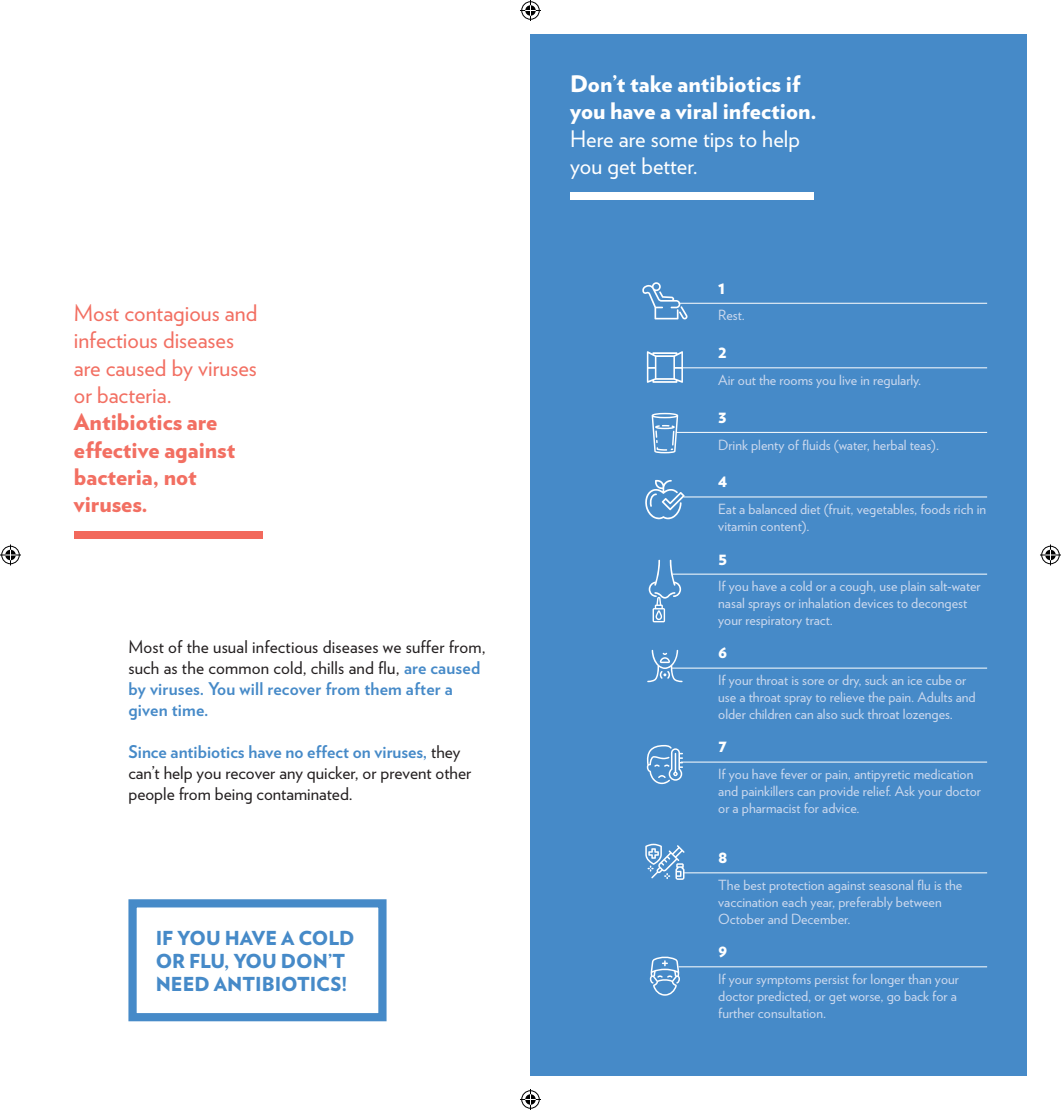
<style>
.page{position:relative;width:1061px;height:1110px;background:#fff}
.page>*{position:absolute;margin:0;border:0;box-sizing:border-box;transform-origin:0 0}
.t1{font:900 22.75px/27.3px "Verlag";color:#fff}
.t2{font:22.75px/27.3px "Verlag";color:#f26f62}
.t3{font:900 22.75px/27.3px "Verlag";color:#f26f62}
.t4{font:900 19.25px "Verlag";color:#468ac8}
.t5{font:17.5px/21px "Verlag";color:#231f20}
.t6{font:900 17.5px "Verlag";color:#fff}
.t7{font:14px/16.8px "Verlag";color:#ccd9ee}
.s1{font-weight:700;color:#468ac8}
.s2{font-weight:400}
</style>
<div class="page">
<div style="left:530px;top:34px;width:496px;height:1042px;background:#468ac8"></div>
<hr style="left:678px;top:303px;width:309px;height:1px;background:#fff">
<hr style="left:681px;top:368px;width:306px;height:1px;background:#fff">
<hr style="left:676px;top:432px;width:311px;height:1px;background:#fff">
<hr style="left:683px;top:497px;width:304px;height:1px;background:#fff">
<hr style="left:672px;top:574px;width:315px;height:1px;background:#fff">
<hr style="left:671px;top:668px;width:316px;height:1px;background:#fff">
<hr style="left:681px;top:762px;width:306px;height:1px;background:#fff">
<hr style="left:683px;top:873px;width:304px;height:1px;background:#fff">
<hr style="left:678px;top:967px;width:309px;height:1px;background:#fff">
<div style="left:570px;top:193px;width:243px;height:7px;background:#fff"></div>
<svg style="left:642px;top:282px;width:45px;height:37px"></svg>
<svg style="left:646px;top:351px;width:37px;height:32px"></svg>
<svg style="left:647px;top:650px;width:35px;height:32px"></svg>
<svg style="left:646px;top:745px;width:37px;height:39px"></svg>
<svg style="left:651px;top:413px;width:27px;height:40px"></svg>
<svg style="left:645px;top:480px;width:39px;height:40px"></svg>
<svg style="left:645px;top:844px;width:39px;height:36px"></svg>
<svg style="left:649px;top:956px;width:31px;height:40px"></svg>
<svg style="left:648px;top:560px;width:33px;height:62px"></svg>
<div style="left:74px;top:532px;width:188px;height:7px;background:#f2695c"></div>
<div style="left:128px;top:899px;width:258px;height:122px;border:8px solid #468ac8"></div>
<svg style="left:520px;top:0;width:21px;height:21px"></svg>
<svg style="left:520px;top:1089px;width:21px;height:21px"></svg>
<svg style="left:0;top:544px;width:21px;height:21px"></svg>
<svg style="left:1040px;top:544px;width:20px;height:21px"></svg>
<p class="t2" style="left:74px;top:298px;width:185px">Most contagious and infectious diseases</p>
<p class="t2" style="left:74px;top:353px;width:184px">are caused by viruses or bacteria.</p>
<p class="t3" style="left:74px;top:407px;width:163px">Antibiotics are effective against bacteria, not viruses.</p>
<p class="t5" style="left:128px;top:635px;width:358px">Most of the usual infectious diseases we suffer from, such as the common cold, chills and flu, <span class="s1">are caused by viruses. You will recover from them after a given time.</span></p>
<p class="t5" style="left:128px;top:740px;width:344px"><span class="s1">Since antibiotics have no effect on viruses,</span> they can’t help you recover any quicker, or prevent other people from being contaminated.</p>
<p class="t4" style="left:156px;top:922px;width:200px">IF YOU HAVE A COLD</p>
<p class="t4" style="left:156px;top:945px;width:191px">OR FLU, YOU DON’T</p>
<p class="t4" style="left:156px;top:968px;width:193px">NEED ANTIBIOTICS!</p>
<p class="t1" style="left:570px;top:69px;width:248px">Don’t take antibiotics if you have a viral infection.<br><span class="s2">Here are some tips to help you get better.</span></p>
<p class="t6" style="left:718px;top:273px;width:9px">1</p>
<p class="t7" style="left:718px;top:306px;width:28px">Rest.</p>
<p class="t6" style="left:718px;top:337px;width:10px">2</p>
<p class="t7" style="left:718px;top:371px;width:204px">Air out the rooms you live in regularly.</p>
<p class="t6" style="left:718px;top:402px;width:10px">3</p>
<p class="t7" style="left:718px;top:435px;width:222px">Drink plenty of fluids (water, herbal teas).</p>
<p class="t6" style="left:718px;top:467px;width:11px">4</p>
<p class="t7" style="left:718px;top:500px;width:269px">Eat a balanced diet (fruit, vegetables, foods rich in vitamin content).</p>
<p class="t6" style="left:718px;top:544px;width:10px">5</p>
<p class="t7" style="left:718px;top:577px;width:264px">If you have a cold or a cough, use plain salt-water nasal sprays or inhalation devices to decongest your respiratory tract.</p>
<p class="t6" style="left:718px;top:638px;width:11px">6</p>
<p class="t7" style="left:718px;top:671px;width:259px">If your throat is sore or dry, suck an ice cube or use a throat spray to relieve the pain. Adults and older children can also suck throat lozenges.</p>
<p class="t6" style="left:718px;top:732px;width:10px">7</p>
<p class="t7" style="left:718px;top:765px;width:264px">If you have fever or pain, antipyretic medication and painkillers can provide relief. Ask your doctor or a pharmacist for advice.</p>
<p class="t6" style="left:718px;top:842px;width:11px">8</p>
<p class="t7" style="left:718px;top:876px;width:245px">The best protection against seasonal flu is the vaccination each year, preferably between<br>October and December.</p>
<p class="t6" style="left:718px;top:936px;width:11px">9</p>
<p class="t7" style="left:718px;top:970px;width:242px">If your symptoms persist for longer than your doctor predicted, or get worse, go back for a further consultation.</p>
</div>
